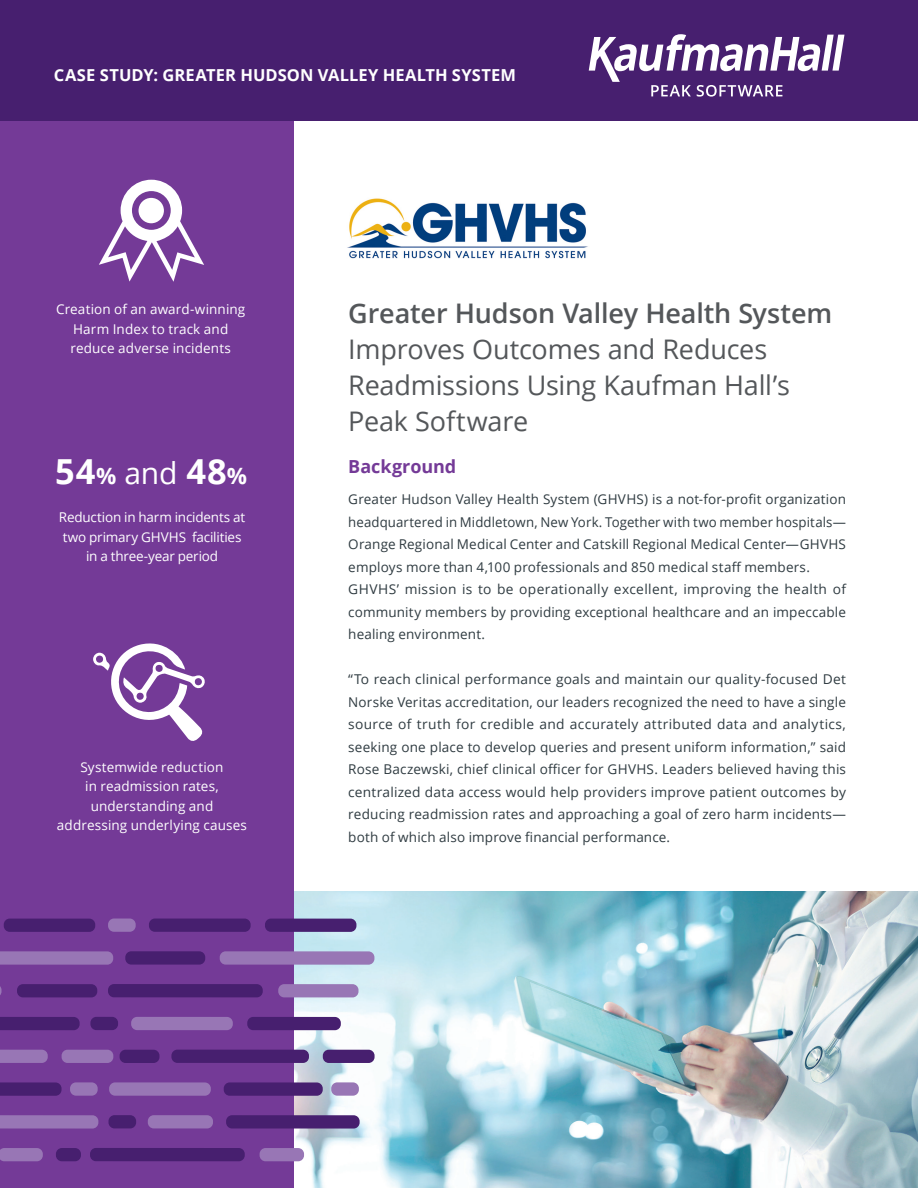
<style>
.page{position:relative;width:918px;height:1188px;background:#fff}
.page>*{position:absolute;margin:0;border:0;box-sizing:border-box;transform-origin:0 0}
.t1{font:700 34.5px "Open Sans";color:#fff}
.t2{font:27px/36px "Open Sans";letter-spacing:-.005em;color:#54575a}
.Subhed{font:700 18px "Open Sans";color:#743a97}
.t3{font:700 16.5px "Open Sans";letter-spacing:.01em;color:#fff}
.t4{font:13.5px/22.5px "Open Sans";letter-spacing:.01em;color:#2f3b41;text-align:justify}
.Stat_text{font:13.5px/19.5px "Open Sans";letter-spacing:.01em;color:#fff;text-align:center}
.Stat_text-2{font:13.5px/19.5px "Open Sans";letter-spacing:-.015em;color:#fff;text-align:center}
.s1{font-size:22.5px}
.s2{font-weight:400;font-size:30px}
.s3{font-weight:600}
</style>
<div class="page">
<img style="left:294px;top:891px;width:624px;height:297px">
<img style="left:347px;top:198px;width:241px;height:61px">
<div style="left:0;top:0;width:294px;height:1188px;background:#743a97"></div>
<div style="left:0;top:0;width:918px;height:120px;background:#471f6f"></div>
<div style="left:108px;top:984px;width:155px;height:13px;background:#471f6f;border-radius:6px"></div>
<div style="left:278px;top:984px;width:81px;height:13px;background:#9876b5;border-radius:6px"></div>
<div style="left:220px;top:951px;width:154px;height:14px;background:#9876b5;border-radius:6px"></div>
<div style="left:125px;top:951px;width:80px;height:14px;background:#471f6f;border-radius:6px"></div>
<div style="left:265px;top:919px;width:91px;height:13px;background:#471f6f;border-radius:6px"></div>
<div style="left:108px;top:919px;width:28px;height:13px;background:#9876b5;border-radius:6px"></div>
<div style="left:149px;top:919px;width:102px;height:13px;background:#471f6f;border-radius:6px"></div>
<div style="left:247px;top:1017px;width:94px;height:13px;background:#471f6f;border-radius:6px"></div>
<div style="left:90px;top:1017px;width:28px;height:13px;background:#471f6f;border-radius:6px"></div>
<div style="left:131px;top:1017px;width:102px;height:13px;background:#9876b5;border-radius:6px"></div>
<div style="left:171px;top:1050px;width:138px;height:13px;background:#471f6f;border-radius:6px"></div>
<div style="left:323px;top:1050px;width:52px;height:13px;background:#471f6f;border-radius:6px"></div>
<div style="left:120px;top:1050px;width:39px;height:13px;background:#471f6f;border-radius:6px"></div>
<div style="left:224px;top:1082px;width:99px;height:14px;background:#471f6f;border-radius:6px"></div>
<div style="left:331px;top:1082px;width:28px;height:14px;background:#9876b5;border-radius:6px"></div>
<div style="left:109px;top:1082px;width:102px;height:14px;background:#9876b5;border-radius:6px"></div>
<div style="left:90px;top:1148px;width:155px;height:13px;background:#471f6f;border-radius:6px"></div>
<div style="left:260px;top:1148px;width:44px;height:13px;background:#9876b5;border-radius:6px"></div>
<div style="left:226px;top:1115px;width:134px;height:14px;background:#471f6f;border-radius:6px"></div>
<div style="left:148px;top:1115px;width:65px;height:13px;background:#9876b5;border-radius:6px"></div>
<div style="left:109px;top:1115px;width:27px;height:13px;background:#471f6f;border-radius:6px"></div>
<svg style="left:0;top:986px;width:2px;height:9px"></svg>
<div style="left:17px;top:984px;width:80px;height:13px;background:#471f6f;border-radius:6px"></div>
<svg style="left:0;top:951px;width:113px;height:14px;background:#9572b3"></svg>
<div style="left:4px;top:919px;width:91px;height:13px;background:#471f6f;border-radius:6px"></div>
<svg style="left:0;top:1017px;width:80px;height:13px"></svg>
<svg style="left:0;top:1050px;width:48px;height:13px"></svg>
<div style="left:62px;top:1050px;width:51px;height:13px;background:#9876b5;border-radius:6px"></div>
<svg style="left:0;top:1082px;width:62px;height:14px"></svg>
<div style="left:70px;top:1082px;width:28px;height:14px;background:#9876b5;border-radius:6px"></div>
<div style="left:56px;top:1148px;width:25px;height:13px;background:#471f6f;border-radius:6px"></div>
<svg style="left:0;top:1148px;width:43px;height:13px"></svg>
<svg style="left:0;top:1115px;width:98px;height:14px"></svg>
<svg style="left:589px;top:34px;width:255px;height:63px"></svg>
<svg style="left:93px;top:643px;width:112px;height:98px"></svg>
<svg style="left:99px;top:180px;width:105px;height:102px"></svg>
<p class="t3" style="left:54px;top:63px;width:464px">CASE STUDY: GREATER HUDSON VALLEY HEALTH SYSTEM</p>
<p class="Stat_text" style="left:56px;top:299px;width:191px">Creation of an award-winning<br>Harm Index to track and reduce adverse incidents</p>
<p class="t1" style="left:55px;top:447px;width:193px">54<span class="s1">%</span> <span class="s2">and</span> 48<span class="s1">%</span></p>
<p class="Stat_text-2" style="left:59px;top:507px;width:188px">Reduction in harm incidents at two primary GHVHS facilities in a three-year period</p>
<p class="Stat_text" style="left:57px;top:757px;width:192px">Systemwide reduction<br>in readmission rates, understanding and addressing underlying causes</p>
<p class="t2" style="left:348px;top:295px;width:486px"><span class="s3">Greater Hudson Valley Health System<br></span>Improves Outcomes and Reduces<br>Readmissions Using Kaufman Hall’s<br>Peak Software</p>
<p class="Subhed" style="left:348px;top:454px;width:110px">Background</p>
<p class="t4" style="left:348px;top:488px;width:499px">Greater Hudson Valley Health System (GHVHS) is a not-for-profit organization headquartered in Middletown, New York. Together with two member hospitals— Orange Regional Medical Center and Catskill Regional Medical Center—GHVHS employs more than 4,100 professionals and 850 medical staff members.</p>
<p class="t4" style="left:348px;top:578px;width:499px">GHVHS’ mission is to be operationally excellent, improving the health of community members by providing exceptional healthcare and an impeccable healing environment.</p>
<p class="t4" style="left:348px;top:668px;width:499px">“To reach clinical performance goals and maintain our quality-focused Det Norske Veritas accreditation, our leaders recognized the need to have a single source of truth for credible and accurately attributed data and analytics, seeking one place to develop queries and present uniform information,” said Rose Baczewski, chief clinical officer for GHVHS. Leaders believed having this centralized data access would help providers improve patient outcomes by reducing readmission rates and approaching a goal of zero harm incidents— both of which also improve financial performance.</p>
</div>
